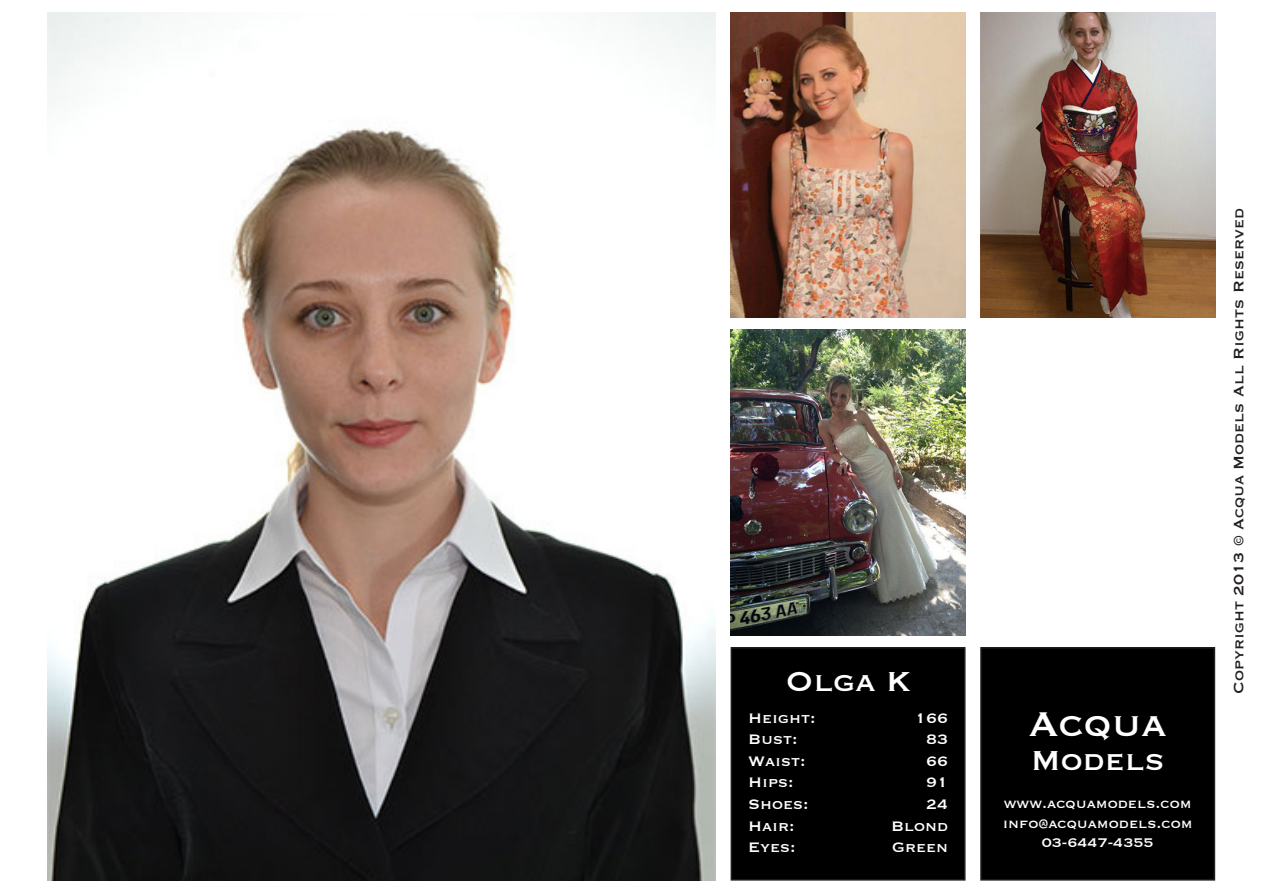
<style>
.page{position:relative;width:1263px;height:893px;background:#fff}
.page>*{position:absolute;margin:0;border:0;box-sizing:border-box;transform-origin:0 0}
.t1{font:45px "Copperplate";color:#fff}
.t2{font:36px "Copperplate";color:#fff}
.t3{font:18px "Copperplate";color:#fff}
.t4{font:18px "Copperplate";color:#231f20}
.t5{font:16.5px "Copperplate";color:#fff}
</style>
<div class="page">
<div style="left:981px;top:648px;width:233px;height:232px;background:#000"></div>
<div style="left:980px;top:647px;width:235px;height:234px;border:2px solid #231f20"></div>
<div style="left:731px;top:648px;width:234px;height:232px;background:#000"></div>
<div style="left:731px;top:647px;width:234px;height:234px;border:2px solid #231f20"></div>
<img style="left:48px;top:12px;width:668px;height:869px">
<img style="left:731px;top:12px;width:234px;height:306px">
<img style="left:980px;top:12px;width:235px;height:306px">
<img style="left:731px;top:330px;width:234px;height:305px">
<p class="t2" style="left:785px;top:658px;width:127px">Olga K</p>
<p class="t3" style="left:748px;top:706px;width:69px">Height:</p>
<p class="t3" style="left:748px;top:728px;width:51px">Bust:</p>
<p class="t3" style="left:748px;top:749px;width:59px">Waist:</p>
<p class="t3" style="left:748px;top:771px;width:47px">Hips:</p>
<p class="t3" style="left:748px;top:792px;width:62px">Shoes:</p>
<p class="t3" style="left:748px;top:814px;width:48px">Hair:</p>
<p class="t3" style="left:748px;top:836px;width:49px">Eyes:</p>
<p class="t3" style="left:915px;top:706px;width:34px">166</p>
<p class="t3" style="left:926px;top:728px;width:23px">83</p>
<p class="t3" style="left:926px;top:749px;width:23px">66</p>
<p class="t3" style="left:926px;top:771px;width:23px">91</p>
<p class="t3" style="left:926px;top:792px;width:23px">24</p>
<p class="t3" style="left:891px;top:814px;width:59px">Blond</p>
<p class="t3" style="left:892px;top:836px;width:58px">Green</p>
<p class="t1" style="left:1029px;top:694px;width:139px">Acqua</p>
<p class="t2" style="left:1031px;top:737px;width:136px">Models</p>
<p class="t5" style="left:1004px;top:792px;width:189px">www.acquamodels.com</p>
<p class="t5" style="left:1003px;top:812px;width:192px">info@acquamodels.com</p>
<p class="t5" style="left:1042px;top:832px;width:113px">03-6447-4355</p>
<p class="t4" style="left:1227px;top:694px;width:488px;rotate:-90deg">Copyright 2013 © Acqua Models All Rights Reserved</p>
</div>
